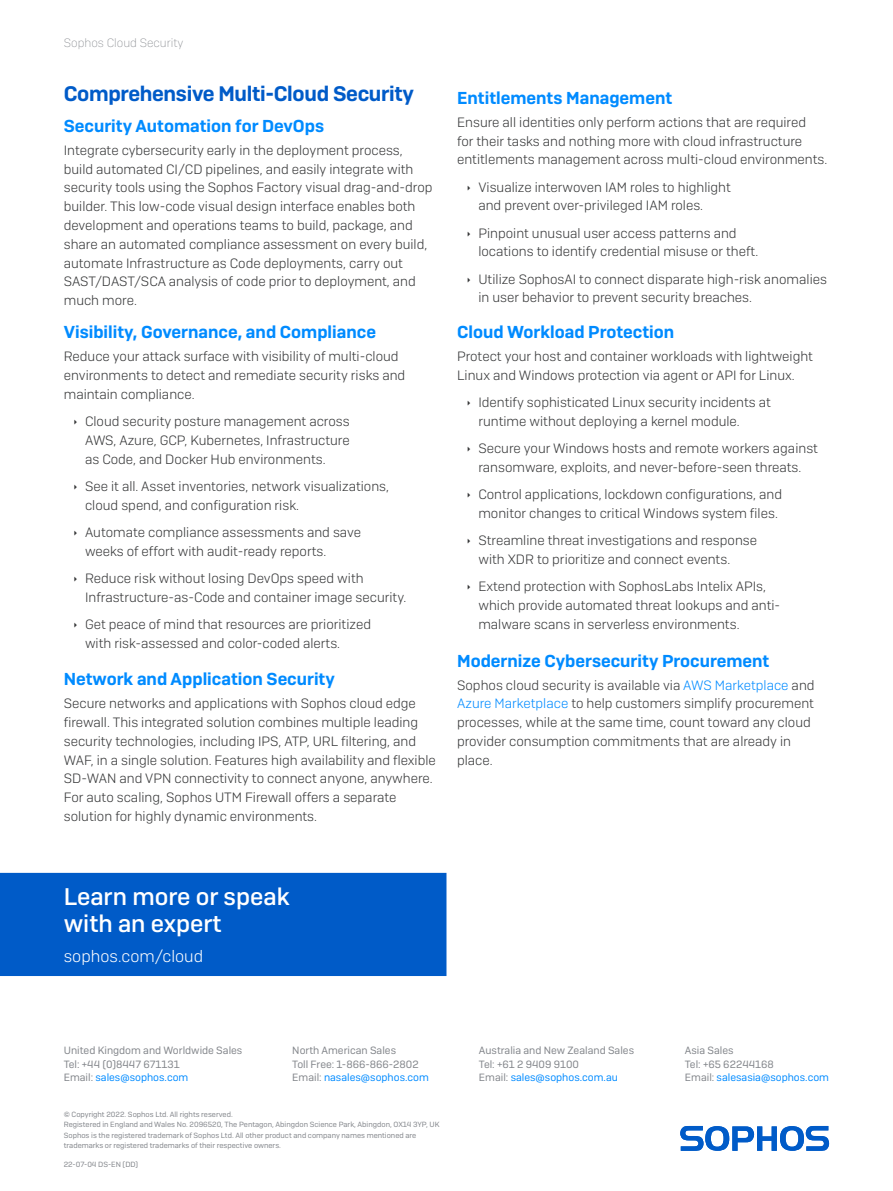
<style>
.page{position:relative;width:893px;height:1191px;background:#fff}
.page>*{position:absolute;margin:0;border:0;box-sizing:border-box;transform-origin:0 0}
.CTA_Heading{font:500 24px/27px "Sophos Sans";color:#fff}
.Subheading_1{font:600 21px "Sophos Sans";letter-spacing:-.015em;color:#005bc8}
.Subheading_2{font:600 17.25px "Sophos Sans";color:#008bff}
.CTA_Copy{font:300 16.5px "Sophos Sans";color:#fff}
.Body_Copy{font:300 13.5px/18.8px "Sophos Sans";color:#363738}
.t1{font:200 12px "Sophos Sans";color:#83868b}
.t2{font:10.5px/13.5px "Sophos Sans";color:#83868b}
.Job_No__and_Version{font:7.5px/10.5px "Sophos Sans";color:#83868b}
.s1{color:#008bff}
</style>
<div class="page">
<svg style="left:680px;top:1126px;width:149px;height:24px"></svg>
<div style="left:0;top:873px;width:446px;height:103px;background:#005bc8"></div>
<p class="t1" style="left:64px;top:36px;width:121px">Sophos Cloud Security</p>
<p class="Subheading_1" style="left:64px;top:80px;width:352px">Comprehensive Multi-Cloud Security</p>
<p class="Subheading_2" style="left:64px;top:115px;width:262px">Security Automation for DevOps</p>
<p class="Body_Copy" style="left:64px;top:141px;width:370px">Integrate cybersecurity early in the deployment process, build automated CI/CD pipelines, and easily integrate with security tools using the Sophos Factory visual drag-and-drop builder. This low-code visual design interface enables both development and operations teams to build, package, and share an automated compliance assessment on every build, automate Infrastructure as Code deployments, carry out SAST/DAST/SCA analysis of code prior to deployment, and much more.</p>
<p class="Subheading_2" style="left:64px;top:321px;width:314px">Visibility, Governance, and Compliance</p>
<p class="Body_Copy" style="left:64px;top:347px;width:343px">Reduce your attack surface with visibility of multi-cloud environments to detect and remediate security risks and maintain compliance.</p>
<p class="Body_Copy" style="left:85px;top:412px;width:266px;text-align:justify">Cloud security posture management across AWS, Azure, GCP, Kubernetes, Infrastructure as Code, and Docker Hub environments.</p>
<p class="Body_Copy" style="left:85px;top:476px;width:306px">See it all. Asset inventories, network visualizations, cloud spend, and configuration risk.</p>
<p class="Body_Copy" style="left:85px;top:522px;width:278px">Automate compliance assessments and save weeks of effort with audit-ready reports.</p>
<p class="Body_Copy" style="left:85px;top:568px;width:323px">Reduce risk without losing DevOps speed with<br>Infrastructure-as-Code and container image security.</p>
<p class="Body_Copy" style="left:85px;top:614px;width:288px">Get peace of mind that resources are prioritized with risk-assessed and color-coded alerts.</p>
<p class="Subheading_2" style="left:64px;top:668px;width:273px">Network and Application Security</p>
<p class="Body_Copy" style="left:64px;top:694px;width:374px">Secure networks and applications with Sophos cloud edge firewall. This integrated solution combines multiple leading security technologies, including IPS, ATP, URL filtering, and WAF, in a single solution. Features high availability and flexible SD-WAN and VPN connectivity to connect anyone, anywhere.<br>For auto scaling, Sophos UTM Firewall offers a separate solution for highly dynamic environments.</p>
<p class="Subheading_2" style="left:457px;top:87px;width:217px">Entitlements Management</p>
<p class="Body_Copy" style="left:457px;top:112px;width:372px">Ensure all identities only perform actions that are required<br>for their tasks and nothing more with cloud infrastructure entitlements management across multi-cloud environments.</p>
<p class="Body_Copy" style="left:478px;top:177px;width:254px">Visualize interwoven IAM roles to highlight and prevent over-privileged IAM roles.</p>
<p class="Body_Copy" style="left:478px;top:223px;width:281px">Pinpoint unusual user access patterns and locations to identify credential misuse or theft.</p>
<p class="Body_Copy" style="left:478px;top:269px;width:350px">Utilize SophosAI to connect disparate high-risk anomalies in user behavior to prevent security breaches.</p>
<p class="Subheading_2" style="left:457px;top:321px;width:219px">Cloud Workload Protection</p>
<p class="Body_Copy" style="left:457px;top:347px;width:357px">Protect your host and container workloads with lightweight<br>Linux and Windows protection via agent or API for Linux.</p>
<p class="Body_Copy" style="left:478px;top:393px;width:294px">Identify sophisticated Linux security incidents at runtime without deploying a kernel module.</p>
<p class="Body_Copy" style="left:478px;top:439px;width:341px">Secure your Windows hosts and remote workers against ransomware, exploits, and never-before-seen threats.</p>
<p class="Body_Copy" style="left:478px;top:485px;width:305px">Control applications, lockdown configurations, and monitor changes to critical Windows system files.</p>
<p class="Body_Copy" style="left:478px;top:531px;width:280px">Streamline threat investigations and response with XDR to prioritize and connect events.</p>
<p class="Body_Copy" style="left:478px;top:577px;width:303px">Extend protection with SophosLabs Intelix APIs, which provide automated threat lookups and anti&shy;malware scans in serverless environments.</p>
<p class="Subheading_2" style="left:457px;top:650px;width:314px">Modernize Cybersecurity Procurement</p>
<p class="Body_Copy" style="left:457px;top:675px;width:359px">Sophos cloud security is available via <span class="s1">AWS Marketplace</span> and <span class="s1">Azure Marketplace</span> to help customers simplify procurement processes, while at the same time, count toward any cloud provider consumption commitments that are already in place.</p>
<p class="CTA_Heading" style="left:64px;top:883px;width:227px">Learn more or speak with an expert</p>
<p class="CTA_Copy" style="left:64px;top:946px;width:141px">sophos.com/cloud</p>
<p class="t2" style="left:64px;top:1043px;width:180px">United Kingdom and Worldwide Sales<br>Tel: +44 (0)8447 671131<br>Email: <span class="s1">sales@sophos.com</span></p>
<p class="t2" style="left:292px;top:1043px;width:138px">North American Sales<br>Toll Free: 1-866-866-2802<br>Email: <span class="s1">nasales@sophos.com</span></p>
<p class="t2" style="left:479px;top:1043px;width:157px">Australia and New Zealand Sales<br>Tel: +61 2 9409 9100<br>Email: <span class="s1">sales@sophos.com.au</span></p>
<p class="t2" style="left:685px;top:1043px;width:146px">Asia Sales<br>Tel: +65 62244168<br>Email: <span class="s1">salesasia@sophos.com</span></p>
<p class="Job_No__and_Version" style="left:64px;top:1109px;width:377px">© Copyright 2022. Sophos Ltd. All rights reserved.<br>Registered in England and Wales No. 2096520, The Pentagon, Abingdon Science Park, Abingdon, OX14 3YP, UK Sophos is the registered trademark of Sophos Ltd. All other product and company names mentioned are trademarks or registered trademarks of their respective owners.</p>
<p class="Job_No__and_Version" style="left:64px;top:1159px;width:76px">22-07-04 DS-EN (DD)</p>
</div>
